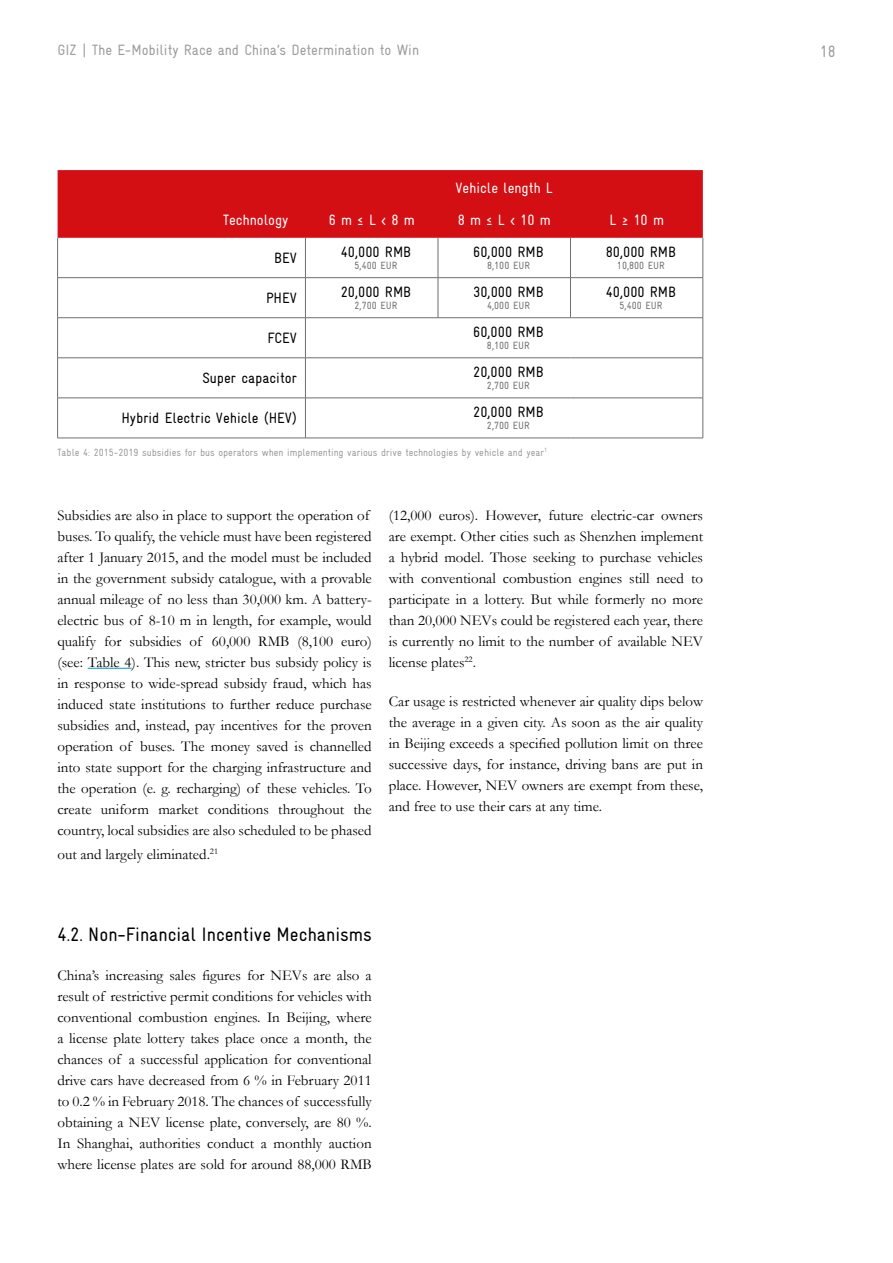
<style>
.page{position:relative;width:893px;height:1263px;background:#fff}
.page>*{position:absolute;margin:0;border:0;box-sizing:border-box;transform-origin:0 0}
.t1{font:19.5px "Gravur Condensed";color:#000}
.t2{font:16.5px "Gravur Condensed";color:#9d9d9c}
.t3{font:15px/21px "Garamond";color:#000;text-align:justify}
.t4{font:15px "Gravur Condensed";color:#000}
.t5{font:15px "Gravur Condensed";color:#9d9d9c}
.t6{font:15px "Gravur Condensed";color:#fff}
.t7{font:10.5px "Gravur Condensed";color:#9d9d9c}
.t8{font:10.5px "Gravur Condensed";color:#706f6f}
</style>
<div class="page">
<div style="left:58px;top:170px;width:645px;height:68px;background:#d40f14"></div>
<hr style="left:57px;top:238px;width:1px;height:39px;background:#706f6f">
<hr style="left:305px;top:238px;width:1px;height:39px;background:#706f6f">
<hr style="left:438px;top:238px;width:1px;height:39px;background:#706f6f">
<hr style="left:570px;top:238px;width:1px;height:39px;background:#706f6f">
<hr style="left:703px;top:238px;width:1px;height:39px;background:#706f6f">
<hr style="left:57px;top:277px;width:248px;height:1px;background:#706f6f">
<hr style="left:57px;top:278px;width:1px;height:40px;background:#706f6f">
<hr style="left:305px;top:277px;width:133px;height:1px;background:#706f6f">
<hr style="left:305px;top:278px;width:1px;height:40px;background:#706f6f">
<hr style="left:438px;top:277px;width:132px;height:1px;background:#706f6f">
<hr style="left:438px;top:278px;width:1px;height:40px;background:#706f6f">
<hr style="left:570px;top:277px;width:133px;height:1px;background:#706f6f">
<hr style="left:570px;top:278px;width:1px;height:40px;background:#706f6f">
<hr style="left:703px;top:278px;width:1px;height:40px;background:#706f6f">
<hr style="left:57px;top:317px;width:248px;height:1px;background:#706f6f">
<hr style="left:57px;top:318px;width:1px;height:40px;background:#706f6f">
<hr style="left:305px;top:317px;width:133px;height:1px;background:#706f6f">
<hr style="left:305px;top:318px;width:1px;height:40px;background:#706f6f">
<hr style="left:438px;top:317px;width:132px;height:1px;background:#706f6f">
<hr style="left:570px;top:317px;width:133px;height:1px;background:#706f6f">
<hr style="left:703px;top:318px;width:1px;height:40px;background:#706f6f">
<hr style="left:57px;top:358px;width:248px;height:1px;background:#706f6f">
<hr style="left:57px;top:358px;width:1px;height:40px;background:#706f6f">
<hr style="left:305px;top:358px;width:133px;height:1px;background:#706f6f">
<hr style="left:305px;top:358px;width:1px;height:40px;background:#706f6f">
<hr style="left:438px;top:358px;width:132px;height:1px;background:#706f6f">
<hr style="left:570px;top:358px;width:133px;height:1px;background:#706f6f">
<hr style="left:703px;top:358px;width:1px;height:40px;background:#706f6f">
<hr style="left:57px;top:398px;width:248px;height:1px;background:#706f6f">
<hr style="left:57px;top:398px;width:1px;height:40px;background:#706f6f">
<hr style="left:305px;top:398px;width:133px;height:1px;background:#706f6f">
<hr style="left:305px;top:398px;width:1px;height:40px;background:#706f6f">
<hr style="left:438px;top:398px;width:132px;height:1px;background:#706f6f">
<hr style="left:570px;top:398px;width:133px;height:1px;background:#706f6f">
<hr style="left:703px;top:398px;width:1px;height:40px;background:#706f6f">
<hr style="left:57px;top:438px;width:248px;height:1px;background:#706f6f">
<hr style="left:305px;top:438px;width:133px;height:1px;background:#706f6f">
<hr style="left:438px;top:438px;width:132px;height:1px;background:#706f6f">
<hr style="left:570px;top:438px;width:133px;height:1px;background:#706f6f">
<hr style="left:88px;top:668px;width:44px;height:1px;background:#0099c4">
<p class="t5" style="left:57px;top:41px;width:363px">GIZ | The E-Mobility Race and China’s Determination to Win</p>
<p class="t2" style="left:820px;top:42px;width:17px">18</p>
<p class="t6" style="left:223px;top:211px;width:67px">Technology</p>
<p class="t6" style="left:455px;top:180px;width:99px">Vehicle length L</p>
<p class="t6" style="left:329px;top:211px;width:87px">6 m ≤ L &lt; 8 m</p>
<p class="t6" style="left:458px;top:211px;width:95px">8 m ≤ L &lt; 10 m</p>
<p class="t6" style="left:609px;top:211px;width:56px">L ≥ 10 m</p>
<p class="t4" style="left:274px;top:249px;width:24px">BEV</p>
<p class="t4" style="left:341px;top:243px;width:72px">40,000 RMB</p>
<p class="t8" style="left:354px;top:260px;width:44px">5,400 EUR</p>
<p class="t4" style="left:266px;top:289px;width:32px">PHEV</p>
<p class="t4" style="left:341px;top:283px;width:72px">20,000 RMB</p>
<p class="t8" style="left:354px;top:300px;width:44px">2,700 EUR</p>
<p class="t4" style="left:473px;top:243px;width:72px">60,000 RMB</p>
<p class="t8" style="left:487px;top:260px;width:44px">8,100 EUR</p>
<p class="t4" style="left:473px;top:283px;width:72px">30,000 RMB</p>
<p class="t8" style="left:487px;top:300px;width:44px">4,000 EUR</p>
<p class="t4" style="left:267px;top:329px;width:31px">FCEV</p>
<p class="t4" style="left:473px;top:323px;width:72px">60,000 RMB</p>
<p class="t8" style="left:487px;top:340px;width:44px">8,100 EUR</p>
<p class="t4" style="left:202px;top:369px;width:96px">Super capacitor</p>
<p class="t4" style="left:473px;top:363px;width:72px">20,000 RMB</p>
<p class="t8" style="left:487px;top:380px;width:44px">2,700 EUR</p>
<p class="t4" style="left:121px;top:409px;width:177px">Hybrid Electric Vehicle (HEV)</p>
<p class="t4" style="left:473px;top:403px;width:72px">20,000 RMB</p>
<p class="t8" style="left:487px;top:420px;width:44px">2,700 EUR</p>
<p class="t7" style="left:57px;top:446px;width:491px">Table 4: 2015-2019 subsidies for bus operators when implementing various drive technologies by vehicle and year<sup>1</sup></p>
<p class="t4" style="left:606px;top:243px;width:72px">80,000 RMB</p>
<p class="t8" style="left:617px;top:260px;width:49px">10,800 EUR</p>
<p class="t4" style="left:606px;top:283px;width:72px">40,000 RMB</p>
<p class="t8" style="left:619px;top:300px;width:44px">5,400 EUR</p>
<p class="t3" style="left:57px;top:504px;width:316px;text-align:left">Subsidies are also in place to support the operation of buses. To qualify, the vehicle must have been registered after 1 January 2015, and the model must be included in the government subsidy catalogue, with a provable annual mileage of no less than 30,000 km. A battery&shy;electric bus of 8-10 m in length, for example, would qualify for subsidies of 60,000 RMB (8,100 euro) (see: Table 4). This new, stricter bus subsidy policy is in response to wide-spread subsidy fraud, which has induced state institutions to further reduce purchase subsidies and, instead, pay incentives for the proven operation of buses. The money saved is channelled into state support for the charging infrastructure and the operation (e. g. recharging) of these vehicles. To create uniform market conditions throughout the country, local subsidies are also scheduled to be phased</p>
<p class="t3" style="left:57px;top:843px;width:162px">out and largely eliminated.<sup>21</sup></p>
<p class="t3" style="left:389px;top:504px;width:316px">(12,000 euros). However, future electric-car owners are exempt. Other cities such as Shenzhen implement a hybrid model. Those seeking to purchase vehicles with conventional combustion engines still need to participate in a lottery. But while formerly no more than 20,000 NEVs could be registered each year, there is currently no limit to the number of available NEV license plates<sup>22</sup>.</p>
<p class="t3" style="left:389px;top:690px;width:316px">Car usage is restricted whenever air quality dips below the average in a given city. As soon as the air quality in Beijing exceeds a specified pollution limit on three successive days, for instance, driving bans are put in place. However, NEV owners are exempt from these, and free to use their cars at any time.</p>
<h1 class="t1" style="left:57px;top:924px;width:316px">4.2. Non-Financial Incentive Mechanisms</h1>
<p class="t3" style="left:57px;top:965px;width:316px">China’s increasing sales figures for NEVs are also a result of restrictive permit conditions for vehicles with conventional combustion engines. In Beijing, where a license plate lottery takes place once a month, the chances of a successful application for conventional drive cars have decreased from 6 % in February 2011 to 0.2 % in February 2018. The chances of successfully obtaining a NEV license plate, conversely, are 80 %.<br>In Shanghai, authorities conduct a monthly auction where license plates are sold for around 88,000 RMB</p>
</div>
